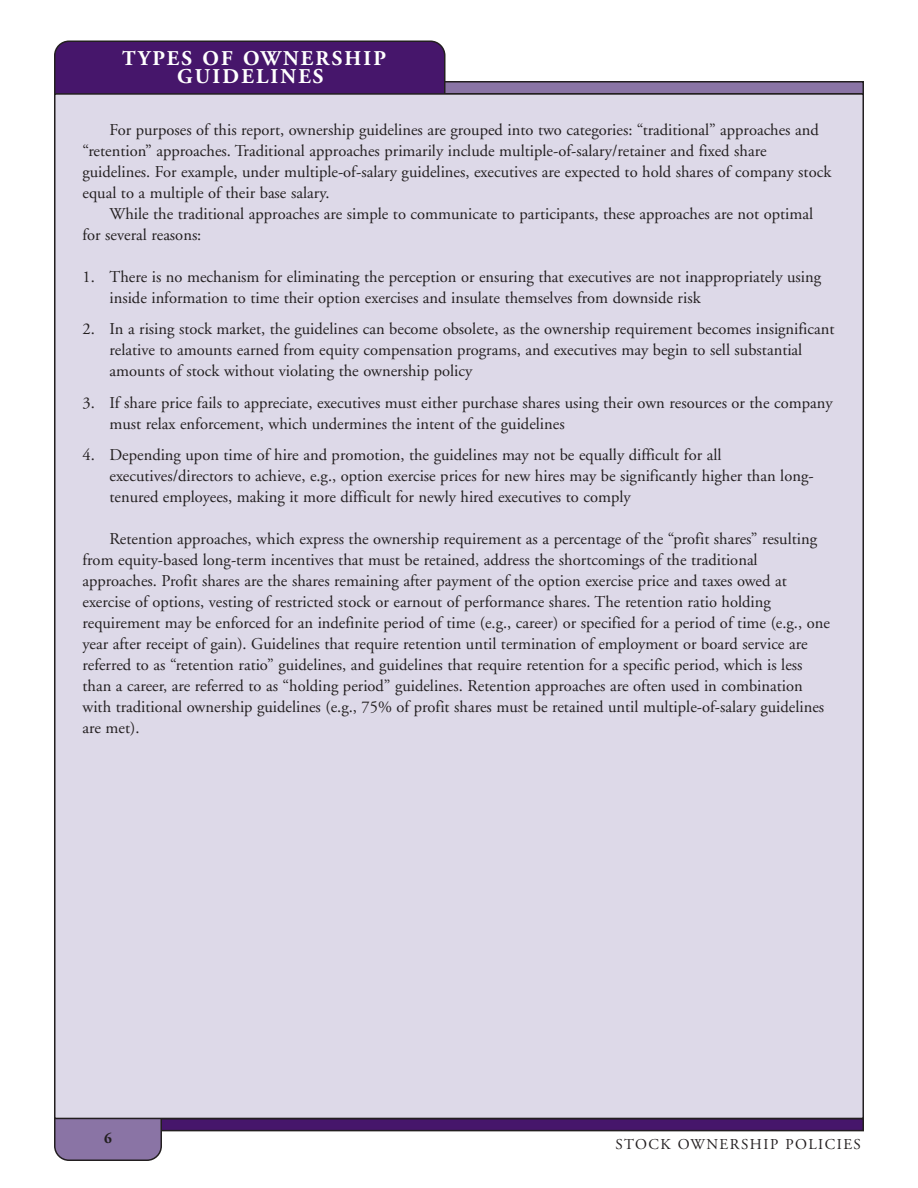
<style>
.page{position:relative;width:918px;height:1188px;background:#fff}
.page>*{position:absolute;margin:0;border:0;box-sizing:border-box;transform-origin:0 0}
.t1{font:700 21px/18px "Adobe Garamond";letter-spacing:.105em;color:#fff;text-align:center}
.t2{font:16.5px/21px "Adobe Garamond";color:#231f20}
.t3{font:15px "Adobe Garamond";letter-spacing:.1em;color:#231f20}
.t4{font:700 15px "Adobe Garamond";color:#231f20}
</style>
<div class="page">
<div style="left:55px;top:82px;width:808px;height:12px;background:#8a74a5"></div>
<div style="left:54px;top:81px;width:810px;height:13px;border:2px solid #231f20"></div>
<div style="left:54px;top:40px;width:392px;height:53px;background:#46166b"></div>
<div style="left:55px;top:1119px;width:808px;height:12px;background:#46166b"></div>
<div style="left:54px;top:1118px;width:810px;height:13px;border:2px solid #231f20"></div>
<svg style="left:54px;top:1119px;width:108px;height:42px;background:#85719e"></svg>
<div style="left:55px;top:94px;width:808px;height:1024px;background:#ddd9e8"></div>
<p class="t1" style="left:122px;top:52px;width:266px">TYPES OF OWNERSHIP<br>GUIDELINES</p>
<p class="t2" style="left:83px;top:121px;width:750px;text-indent:27px">For purposes of this report, ownership guidelines are grouped into two categories: “traditional” approaches and “retention” approaches. Traditional approaches primarily include multiple-of-salary/retainer and fixed share guidelines. For example, under multiple-of-salary guidelines, executives are expected to hold shares of company stock equal to a multiple of their base salary.</p>
<p class="t2" style="left:83px;top:205px;width:732px;text-indent:27px">While the traditional approaches are simple to communicate to participants, these approaches are not optimal for several reasons:</p>
<p class="t2" style="left:110px;top:268px;width:713px;text-indent:-27px">1. There is no mechanism for eliminating the perception or ensuring that executives are not inappropriately using inside information to time their option exercises and insulate themselves from downside risk</p>
<p class="t2" style="left:110px;top:320px;width:727px;text-indent:-27px">2. In a rising stock market, the guidelines can become obsolete, as the ownership requirement becomes insignificant relative to amounts earned from equity compensation programs, and executives may begin to sell substantial amounts of stock without violating the ownership policy</p>
<p class="t2" style="left:110px;top:394px;width:725px;text-indent:-27px">3. If share price fails to appreciate, executives must either purchase shares using their own resources or the company must relax enforcement, which undermines the intent of the guidelines</p>
<p class="t2" style="left:110px;top:446px;width:706px;text-indent:-27px">4. Depending upon time of hire and promotion, the guidelines may not be equally difficult for all executives/directors to achieve, e.g., option exercise prices for new hires may be significantly higher than long&shy;tenured employees, making it more difficult for newly hired executives to comply</p>
<p class="t2" style="left:83px;top:530px;width:749px;text-indent:27px">Retention approaches, which express the ownership requirement as a percentage of the “profit shares” resulting from equity-based long-term incentives that must be retained, address the shortcomings of the traditional approaches. Profit shares are the shares remaining after payment of the option exercise price and taxes owed at exercise of options, vesting of restricted stock or earnout of performance shares. The retention ratio holding requirement may be enforced for an indefinite period of time (e.g., career) or specified for a period of time (e.g., one year after receipt of gain). Guidelines that require retention until termination of employment or board service are referred to as “retention ratio” guidelines, and guidelines that require retention for a specific period, which is less than a career, are referred to as “holding period” guidelines. Retention approaches are often used in combination with traditional ownership guidelines (e.g., 75% of profit shares must be retained until multiple-of-salary guidelines are met).</p>
<p class="t4" style="left:104px;top:1133px;width:9px">6</p>
<p class="t3" style="left:615px;top:1138px;width:247px">STOCK OWNERSHIP POLICIES</p>
</div>
